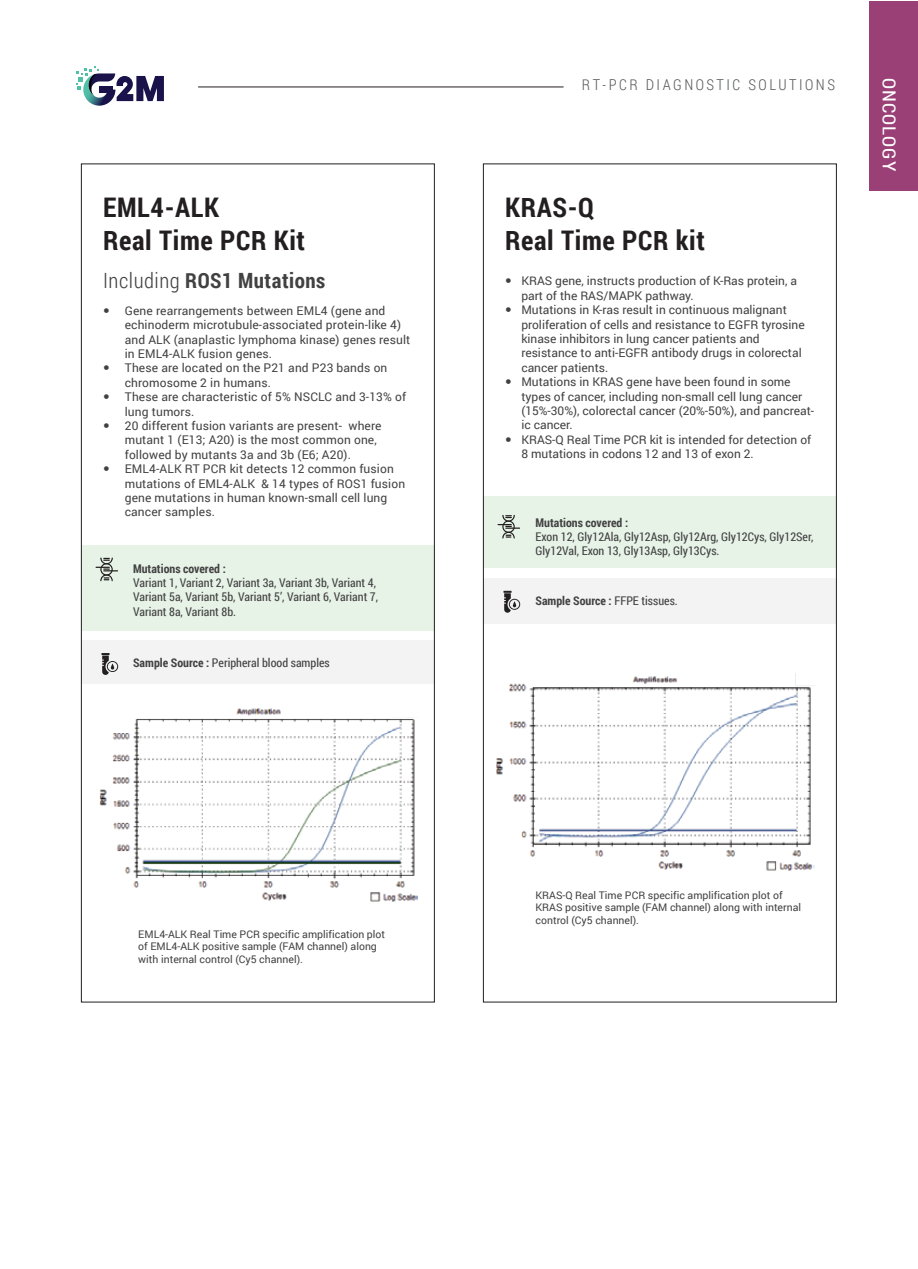
<style>
.page{position:relative;width:918px;height:1269px;background:#fff}
.page>*{position:absolute;margin:0;border:0;box-sizing:border-box;transform-origin:0 0}
.t1{font:700 27px/32.4px "Roboto Condensed";letter-spacing:.025em;color:#231f20}
.t2{font:700 21px "Roboto Condensed";letter-spacing:.025em;color:#414142}
.t3{font:18px "Roboto Condensed";letter-spacing:.05em;color:#fff;scale:1.08 1}
.t4{font:300 15px "Roboto Condensed";letter-spacing:.165em;color:#595a5c}
.t5{font:12px/14.4px "Roboto";color:#414142}
.t6{font:12px/14.4px "Roboto Condensed";color:#424143}
.t7{font:700 12px "Roboto Condensed";color:#424143}
.t8{font:10.5px/12.6px "Roboto";color:#424143}
.s1{font-weight:300}
.s2{font-weight:700}
.s3{font-weight:400}
</style>
<div class="page">
<svg style="left:76px;top:67px;width:88px;height:39px"></svg>
<hr style="left:198px;top:87px;width:366px;height:1px;background:#231f20">
<div style="left:81px;top:641px;width:353px;height:43px;background:#f2f3f2"></div>
<div style="left:81px;top:545px;width:353px;height:86px;background:#e7f3e6"></div>
<svg style="left:102px;top:653px;width:17px;height:22px"></svg>
<svg style="left:96px;top:558px;width:22px;height:23px"></svg>
<img style="left:99px;top:708px;width:318px;height:194px">
<div style="left:483px;top:578px;width:353px;height:46px;background:#f2f3f2"></div>
<div style="left:483px;top:496px;width:353px;height:72px;background:#e7f3e6"></div>
<svg style="left:504px;top:591px;width:17px;height:22px"></svg>
<svg style="left:498px;top:515px;width:22px;height:24px"></svg>
<img style="left:496px;top:673px;width:319px;height:198px">
<div style="left:869px;top:1px;width:49px;height:190px;background:#9b4077"></div>
<h1 class="t1" style="left:103px;top:191px;width:204px">EML4-ALK<br>Real Time PCR Kit</h1>
<h2 class="t2" style="left:103px;top:265px;width:224px"><span class="s1">Including</span> ROS1 Mutations</h2>
<p class="t5" style="left:125px;top:303px;width:287px">Gene rearrangements between EML4 (gene and echinoderm microtubule-associated protein-like 4) and ALK (anaplastic lymphoma kinase) genes result in EML4-ALK fusion genes.<br>These are located on the P21 and P23 bands on chromosome 2 in humans.<br>These are characteristic of 5% NSCLC and 3-13% of lung tumors.<br>20 different fusion variants are present- where mutant 1 (E13; A20) is the most common one, followed by mutants 3a and 3b (E6; A20).<br>EML4-ALK RT PCR kit detects 12 common fusion mutations of EML4-ALK &amp; 14 types of ROS1 fusion gene mutations in human known-small cell lung cancer samples.</p>
<p class="t7" style="left:133px;top:560px;width:94px">Mutations covered :</p>
<p class="t6" style="left:133px;top:575px;width:247px">Variant 1, Variant 2, Variant 3a, Variant 3b, Variant 4,<br>Variant 5a, Variant 5b, Variant 5’, Variant 6, Variant 7,<br>Variant 8a, Variant 8b.</p>
<p class="t6" style="left:133px;top:655px;width:198px"><span class="s2">Sample Source :</span> Peripheral blood samples</p>
<p class="t8" style="left:138px;top:927px;width:248px">EML4-ALK Real Time PCR specific amplification plot of EML4-ALK positive sample (FAM channel) along with internal control (Cy5 channel).</p>
<p class="t4" style="left:582px;top:75px;width:255px">RT-PCR DIAGNOSTIC SOLUTIONS</p>
<h1 class="t1" style="left:505px;top:191px;width:201px">KRAS-Q<br>Real Time PCR kit</h1>
<p class="t5" style="left:521px;top:274px;width:294px">KRAS gene, instructs production of K-Ras protein, a part of the RAS/MAPK pathway.<br>Mutations in K-ras result in continuous malignant proliferation of cells and resistance to EGFR tyrosine kinase inhibitors in lung cancer patients and resistance to anti-EGFR antibody drugs in colorectal cancer patients.<br>Mutations in KRAS gene have been found in some types of cancer, including non-small cell lung cancer (15%-30%), colorectal cancer (20%-50%), and pancreat&shy;ic cancer.<br>KRAS-Q Real Time PCR kit is intended for detection of 8 mutations in codons 12 and 13 of exon 2.</p>
<p class="t7" style="left:536px;top:514px;width:94px">Mutations covered :</p>
<p class="t6" style="left:536px;top:529px;width:279px">Exon 12, Gly12Ala, Gly12Asp, Gly12Arg, Gly12Cys, Gly12Ser,<br>Gly12Val, Exon 13, Gly13Asp, Gly13Cys.</p>
<p class="t7" style="left:536px;top:592px;width:144px">Sample Source : <span class="s3">FFPE tissues.</span></p>
<h3 class="t3" style="left:902px;top:78px;width:87px;rotate:90deg">ONCOLOGY</h3>
<p class="t8" style="left:536px;top:888px;width:267px">KRAS-Q Real Time PCR specific amplification plot of<br>KRAS positive sample (FAM channel) along with internal control (Cy5 channel).</p>
</div>
